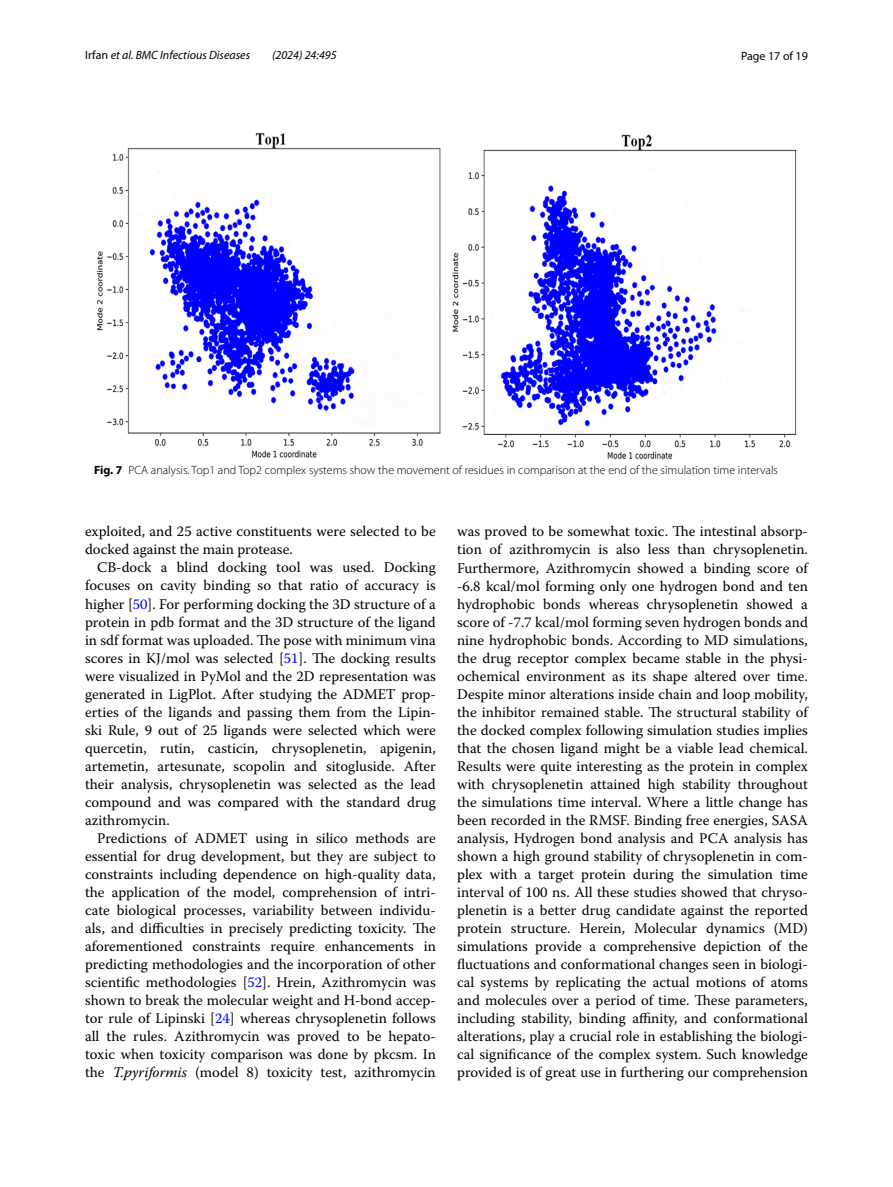
<style>
.page{position:relative;width:893px;height:1187px;background:#fff}
.page>*{position:absolute;margin:0;border:0;box-sizing:border-box;transform-origin:0 0}
.t1{font:14.7px/18px "Warnock Pro";color:#000;text-align:justify}
.t2{font:300 12px "Myriad Pro";color:#000}
.t3{font:italic 12px "Myriad Pro";color:#000}
.t4{font:12px "Myriad Pro";color:#000}
.s1{font-style:normal}
.s2{font-weight:700}
.s3{color:#00f}
.s4{font-style:italic}
</style>
<div class="page">
<img style="left:96px;top:133px;width:701px;height:326px">
<p class="t3" style="left:85px;top:48px;width:167px"><span class="s1">Irfan</span> et al. BMC Infectious Diseases</p>
<p class="t3" style="left:272px;top:48px;width:66px">(2024) 24:495</p>
<p class="t4" style="left:741px;top:48px;width:68px">Page 17 of 19</p>
<p class="t2" style="left:94px;top:464px;width:685px"><span class="s2">Fig. 7</span> PCA analysis. Top1 and Top2 complex systems show the movement of residues in comparison at the end of the simulation time intervals</p>
<p class="t1" style="left:85px;top:522px;width:352px">exploited, and 25 active constituents were selected to be docked against the main protease.</p>
<p class="t1" style="left:85px;top:558px;width:352px;text-indent:12px">CB-dock a blind docking tool was used. Docking focuses on cavity binding so that ratio of accuracy is higher [<span class="s3">50</span>]. For performing docking the 3D structure of a protein in pdb format and the 3D structure of the ligand in sdf format was uploaded. The pose with minimum vina scores in KJ/mol was selected [<span class="s3">51</span>]. The docking results were visualized in PyMol and the 2D representation was generated in LigPlot. After studying the ADMET prop&shy;erties of the ligands and passing them from the Lipin&shy;ski Rule, 9 out of 25 ligands were selected which were quercetin, rutin, casticin, chrysoplenetin, apigenin, artemetin, artesunate, scopolin and sitogluside. After their analysis, chrysoplenetin was selected as the lead compound and was compared with the standard drug azithromycin.</p>
<p class="t1" style="left:85px;top:828px;width:352px;text-indent:12px">Predictions of ADMET using in silico methods are essential for drug development, but they are subject to constraints including dependence on high-quality data, the application of the model, comprehension of intri&shy;cate biological processes, variability between individu&shy;als, and difficulties in precisely predicting toxicity. The aforementioned constraints require enhancements in predicting methodologies and the incorporation of other scientific methodologies [<span class="s3">52</span>]. Hrein, Azithromycin was shown to break the molecular weight and H-bond accep&shy;tor rule of Lipinski [<span class="s3">24</span>] whereas chrysoplenetin follows all the rules. Azithromycin was proved to be hepato&shy;toxic when toxicity comparison was done by pkcsm. In the <span class="s4">T.pyriformis</span> (model 8) toxicity test, azithromycin</p>
<p class="t1" style="left:457px;top:522px;width:352px">was proved to be somewhat toxic. The intestinal absorp&shy;tion of azithromycin is also less than chrysoplenetin.<br>Furthermore, Azithromycin showed a binding score of -6.8 kcal/mol forming only one hydrogen bond and ten hydrophobic bonds whereas chrysoplenetin showed a score of -7.7 kcal/mol forming seven hydrogen bonds and nine hydrophobic bonds. According to MD simulations, the drug receptor complex became stable in the physi&shy;ochemical environment as its shape altered over time.<br>Despite minor alterations inside chain and loop mobility, the inhibitor remained stable. The structural stability of the docked complex following simulation studies implies that the chosen ligand might be a viable lead chemical.<br>Results were quite interesting as the protein in complex with chrysoplenetin attained high stability throughout the simulations time interval. Where a little change has been recorded in the RMSF. Binding free energies, SASA analysis, Hydrogen bond analysis and PCA analysis has shown a high ground stability of chrysoplenetin in com&shy;plex with a target protein during the simulation time interval of 100 ns. All these studies showed that chryso&shy;plenetin is a better drug candidate against the reported protein structure. Herein, Molecular dynamics (MD) simulations provide a comprehensive depiction of the fluctuations and conformational changes seen in biologi&shy;cal systems by replicating the actual motions of atoms and molecules over a period of time. These parameters, including stability, binding affinity, and conformational alterations, play a crucial role in establishing the biologi&shy;cal significance of the complex system. Such knowledge provided is of great use in furthering our comprehension</p>
</div>
